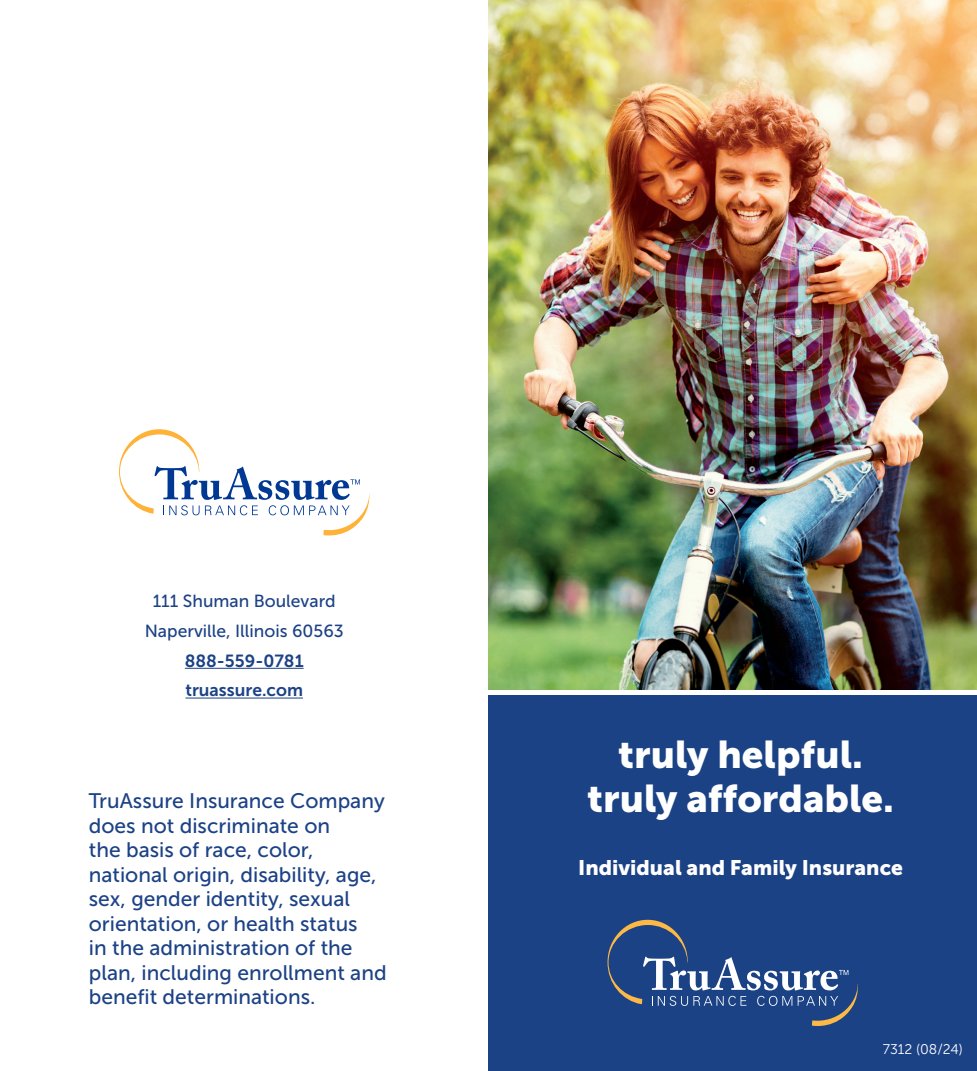
<style>
.page{position:relative;width:977px;height:1071px;background:#fff}
.page>*{position:absolute;margin:0;border:0;box-sizing:border-box;transform-origin:0 0}
.t1{font:38.5px/43.8px "Museo Sans 900";color:#fff;text-align:center}
.Back_cover_copy{font:21px/24.5px "Museo Sans 500";color:#1c4286}
.t2{font:21px "Museo Sans 900";color:#fff}
.Address{font:17.5px "Museo Sans 500";color:#1c4286}
.Address-2{font:17.5px "Museo Sans 700";color:#1c4286}
.Form_number{font:14px "Museo Sans 300";color:#fff}
</style>
<div class="page">
<img style="left:488px;top:0;width:488px;height:689px">
<div style="left:488px;top:696px;width:488px;height:375px;background:#1c4286"></div>
<svg style="left:607px;top:920px;width:251px;height:106px"></svg>
<svg style="left:119px;top:429px;width:250px;height:107px"></svg>
<hr style="left:185px;top:668px;width:118px;height:1px;background:#1c4286">
<hr style="left:185px;top:698px;width:118px;height:1px;background:#1c4286">
<p class="Address" style="left:153px;top:591px;width:184px">111 Shuman Boulevard</p>
<p class="Address" style="left:145px;top:621px;width:200px">Naperville, Illinois 60563</p>
<p class="Address-2" style="left:185px;top:651px;width:120px">888-559-0781</p>
<p class="Address-2" style="left:185px;top:681px;width:119px">truassure.com</p>
<p class="Back_cover_copy" style="left:89px;top:789px;width:299px">TruAssure Insurance Company does not discriminate on<br>the basis of race, color, national origin, disability, age, sex, gender identity, sexual orientation, or health status<br>in the administration of the plan, including enrollment and benefit determinations.</p>
<h1 class="t1" style="left:587px;top:733px;width:308px">truly helpful. truly affordable.</h1>
<h2 class="t2" style="left:578px;top:856px;width:326px">Individual and Family Insurance</h2>
<p class="Form_number" style="left:882px;top:1042px;width:82px">7312 (08/24)</p>
</div>
